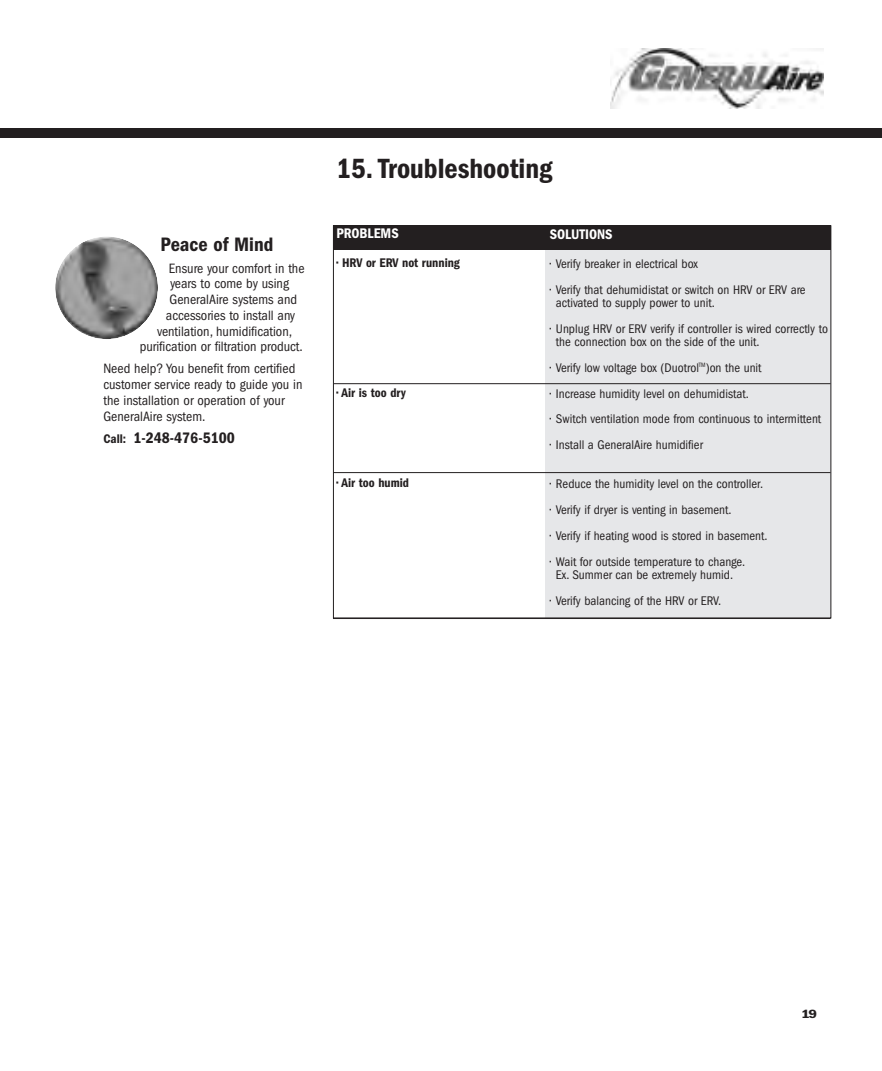
<style>
.page{position:relative;width:882px;height:1071px;background:#fff}
.page>*{position:absolute;margin:0;border:0;box-sizing:border-box;transform-origin:0 0}
.t1{font:600 condensed 28.88px "Franklin Gothic";color:#231f20}
.t2{font:600 condensed 20.12px "Franklin Gothic";color:#231f20}
.t3{font:600 condensed 15.75px "Franklin Gothic";color:#231f20}
.t4{font:600 condensed 14.35px "Franklin Gothic";color:#fff}
.t5{font:condensed 14px/15.8px "Franklin Gothic";color:#231f20}
.t6{font:condensed 12.95px/13px "Franklin Gothic";color:#231f20}
.t7{font:600 condensed 12.95px "Franklin Gothic";color:#231f20}
.t8{font:600 condensed 12.42px "Franklin Gothic";color:#231f20;scale:1.4 1}
.s1{font-size:12.95px}
</style>
<div class="page">
<div style="left:0;top:128px;width:882px;height:9px;background:#231f20"></div>
<img style="left:610px;top:49px;width:214px;height:59px">
<div style="left:545px;top:250px;width:286px;height:368px;background:#e6e7e9"></div>
<div style="left:333px;top:225px;width:498px;height:25px;background:#231f20"></div>
<img style="left:55px;top:237px;width:103px;height:102px">
<hr style="left:334px;top:383px;width:497px;height:1px;background:#231f20">
<hr style="left:333px;top:472px;width:498px;height:1px;background:#231f20">
<hr style="left:333px;top:618px;width:498px;height:1px;background:#231f20">
<h2 class="t2" style="left:161px;top:238px;width:114px">Peace of Mind</h2>
<p class="t5" style="left:169px;top:261px;width:137px">Ensure your comfort in the</p>
<p class="t5" style="left:170px;top:277px;width:120px">years to come by using</p>
<p class="t5" style="left:170px;top:293px;width:129px">GeneralAire systems and</p>
<p class="t5" style="left:166px;top:308px;width:131px">accessories to install any</p>
<p class="t5" style="left:157px;top:324px;width:137px">ventilation, humidification,</p>
<p class="t5" style="left:140px;top:340px;width:165px">purification or filtration product.</p>
<p class="t5" style="left:103px;top:362px;width:201px">Need help? You benefit from certified customer service ready to guide you in the installation or operation of your GeneralAire system.</p>
<p class="t3" style="left:103px;top:432px;width:133px"><span class="s1">Call:</span> 1-248-476-5100</p>
<h1 class="t1" style="left:336px;top:159px;width:218px">15. Troubleshooting</h1>
<p class="t4" style="left:337px;top:229px;width:64px">PROBLEMS</p>
<p class="t7" style="left:337px;top:258px;width:125px">• HRV or ERV not running</p>
<p class="t7" style="left:337px;top:388px;width:71px">• Air is too dry</p>
<p class="t7" style="left:337px;top:479px;width:74px">• Air too humid</p>
<p class="t4" style="left:550px;top:230px;width:64px">SOLUTIONS</p>
<p class="t6" style="left:550px;top:258px;width:150px">• Verify breaker in electrical box</p>
<p class="t6" style="left:556px;top:284px;width:251px;text-indent:-6px">• Verify that dehumidistat or switch on HRV or ERV are activated to supply power to unit.</p>
<p class="t6" style="left:556px;top:323px;width:273px;text-indent:-6px">• Unplug HRV or ERV verify if controller is wired correctly to the connection box on the side of the unit.</p>
<p class="t6" style="left:550px;top:362px;width:213px">• Verify low voltage box (Duotrol<sup>TM</sup>)on the unit</p>
<p class="t6" style="left:550px;top:388px;width:201px">• Increase humidity level on dehumidistat.</p>
<p class="t6" style="left:550px;top:414px;width:273px">• Switch ventilation mode from continuous to intermittent</p>
<p class="t6" style="left:550px;top:440px;width:155px">• Install a GeneralAire humidifier</p>
<p class="t6" style="left:550px;top:479px;width:215px">• Reduce the humidity level on the controller.</p>
<p class="t6" style="left:550px;top:504px;width:183px">• Verify if dryer is venting in basement.</p>
<p class="t6" style="left:550px;top:530px;width:219px">• Verify if heating wood is stored in basement.</p>
<p class="t6" style="left:550px;top:556px;width:197px;text-align:center">• Wait for outside temperature to change.<br>Ex. Summer can be extremely humid.</p>
<p class="t6" style="left:550px;top:595px;width:173px">• Verify balancing of the HRV or ERV.</p>
<p class="t8" style="left:801px;top:1009px;width:13px">19</p>
</div>
